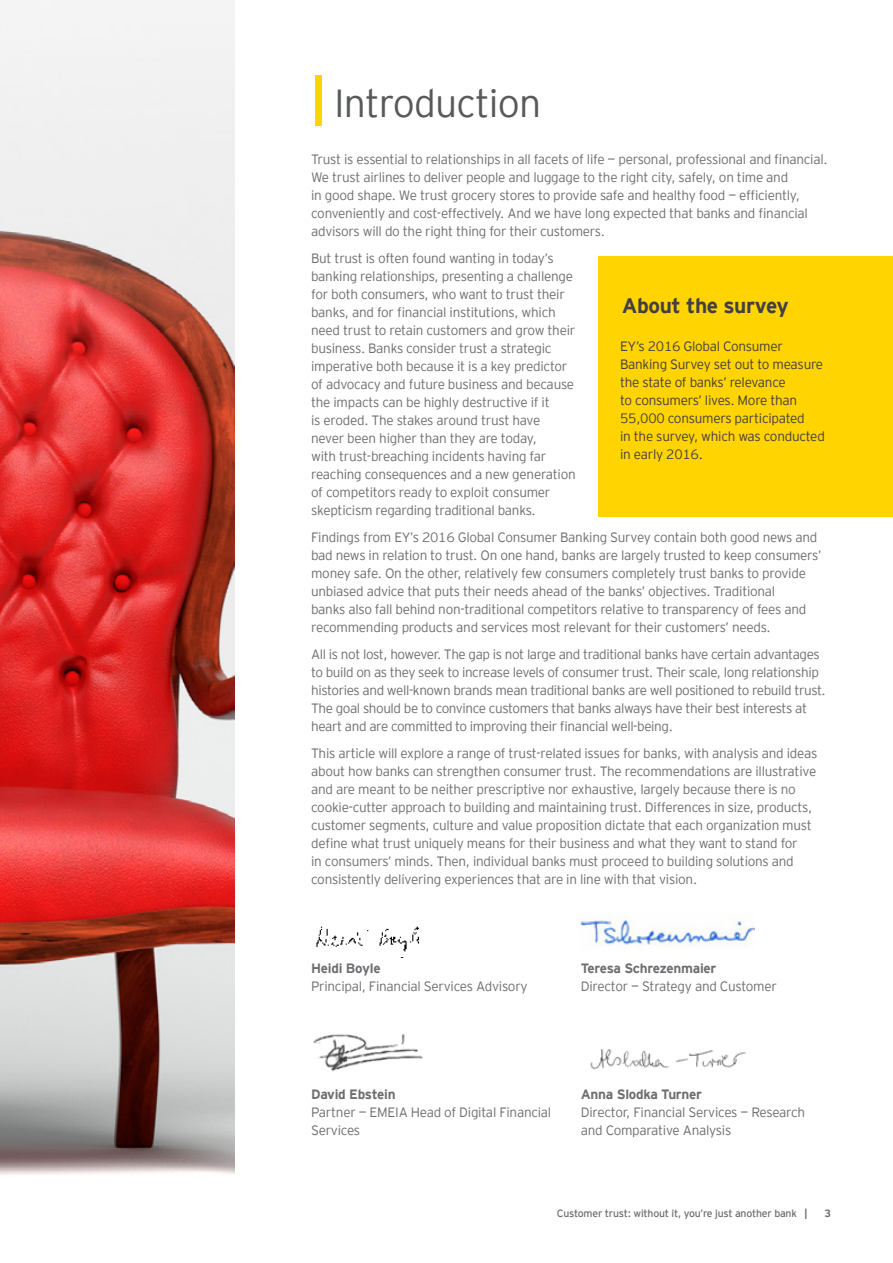
<style>
.page{position:relative;width:893px;height:1263px;background:#fff}
.page>*{position:absolute;margin:0;border:0;box-sizing:border-box;transform-origin:0 0}
.Paragraph_Style_1{font:300 39px "EY Interstate";letter-spacing:-.02em;color:#58595b}
.call_out_header{font:700 21px "EY Interstate";letter-spacing:-.02em;color:#414042}
.Body_copy{font:300 13.5px/18px "EY Interstate";letter-spacing:-.02em;color:#6d6e71}
.Body_copy-2{font:300 13.5px/18px "EY Interstate";letter-spacing:-.02em;color:#414042}
.t1{font:10.5px "EY Interstate";letter-spacing:-.02em;color:#6d6e71}
.Page_No_s_Right{font:700 10.5px "EY Interstate";color:#6d6e71}
.s1{font-weight:700;font-size:51px;color:#ffd400}
.s2{font-weight:700}
</style>
<div class="page">
<img style="left:316px;top:926px;width:104px;height:26px">
<img style="left:580px;top:919px;width:175px;height:28px">
<img style="left:0;top:0;width:234px;height:1175px">
<div style="left:599px;top:256px;width:294px;height:260px;background:#ffd400"></div>
<img style="left:590px;top:1049px;width:156px;height:21px">
<img style="left:313px;top:1034px;width:110px;height:38px">
<p class="Paragraph_Style_1" style="left:311px;top:75px;width:232px"><span class="s1">|</span> Introduction</p>
<p class="Body_copy" style="left:311px;top:150px;width:518px">Trust is essential to relationships in all facets of life — personal, professional and financial.<br>We trust airlines to deliver people and luggage to the right city, safely, on time and<br>in good shape. We trust grocery stores to provide safe and healthy food — efficiently, conveniently and cost-effectively. And we have long expected that banks and financial advisors will do the right thing for their customers.</p>
<p class="Body_copy" style="left:311px;top:249px;width:266px">But trust is often found wanting in today’s banking relationships, presenting a challenge for both consumers, who want to trust their banks, and for financial institutions, which need trust to retain customers and grow their business. Banks consider trust a strategic imperative both because it is a key predictor of advocacy and future business and because the impacts can be highly destructive if it<br>is eroded. The stakes around trust have never been higher than they are today,<br>with trust-breaching incidents having far reaching consequences and a new generation of competitors ready to exploit consumer skepticism regarding traditional banks.</p>
<p class="Body_copy" style="left:311px;top:528px;width:512px">Findings from EY’s 2016 Global Consumer Banking Survey contain both good news and bad news in relation to trust. On one hand, banks are largely trusted to keep consumers’ money safe. On the other, relatively few consumers completely trust banks to provide unbiased advice that puts their needs ahead of the banks’ objectives. Traditional<br>banks also fall behind non-traditional competitors relative to transparency of fees and recommending products and services most relevant for their customers’ needs.</p>
<p class="Body_copy" style="left:311px;top:645px;width:516px">All is not lost, however. The gap is not large and traditional banks have certain advantages to build on as they seek to increase levels of consumer trust. Their scale, long relationship histories and well-known brands mean traditional banks are well positioned to rebuild trust.<br>The goal should be to convince customers that banks always have their best interests at heart and are committed to improving their financial well-being.</p>
<p class="Body_copy" style="left:311px;top:744px;width:508px">This article will explore a range of trust-related issues for banks, with analysis and ideas about how banks can strengthen consumer trust. The recommendations are illustrative and are meant to be neither prescriptive nor exhaustive, largely because there is no cookie-cutter approach to building and maintaining trust. Differences in size, products, customer segments, culture and value proposition dictate that each organization must define what trust uniquely means for their business and what they want to stand for<br>in consumers’ minds. Then, individual banks must proceed to building solutions and consistently delivering experiences that are in line with that vision.</p>
<p class="call_out_header" style="left:622px;top:291px;width:169px">About the survey</p>
<p class="Body_copy-2" style="left:620px;top:337px;width:206px">EY’s 2016 Global Consumer<br>Banking Survey set out to measure the state of banks’ relevance<br>to consumers’ lives. More than<br>55,000 consumers participated<br>in the survey, which was conducted in early 2016.</p>
<p class="Body_copy" style="left:311px;top:958px;width:218px"><span class="s2">Heidi Boyle<br></span>Principal, Financial Services Advisory</p>
<p class="Body_copy" style="left:581px;top:958px;width:198px"><span class="s2">Teresa Schrezenmaier<br></span>Director — Strategy and Customer</p>
<p class="Body_copy" style="left:311px;top:1084px;width:242px"><span class="s2">David Ebstein<br></span>Partner — EMEIA Head of Digital Financial<br>Services</p>
<p class="Body_copy" style="left:581px;top:1084px;width:226px"><span class="s2">Anna Slodka Turner<br></span>Director, Financial Services — Research and Comparative Analysis</p>
<p class="t1" style="left:557px;top:1206px;width:252px">Customer trust: without it, you’re just another bank <span class="s2">|</span></p>
<p class="Page_No_s_Right" style="left:824px;top:1206px;width:8px">3</p>
</div>
